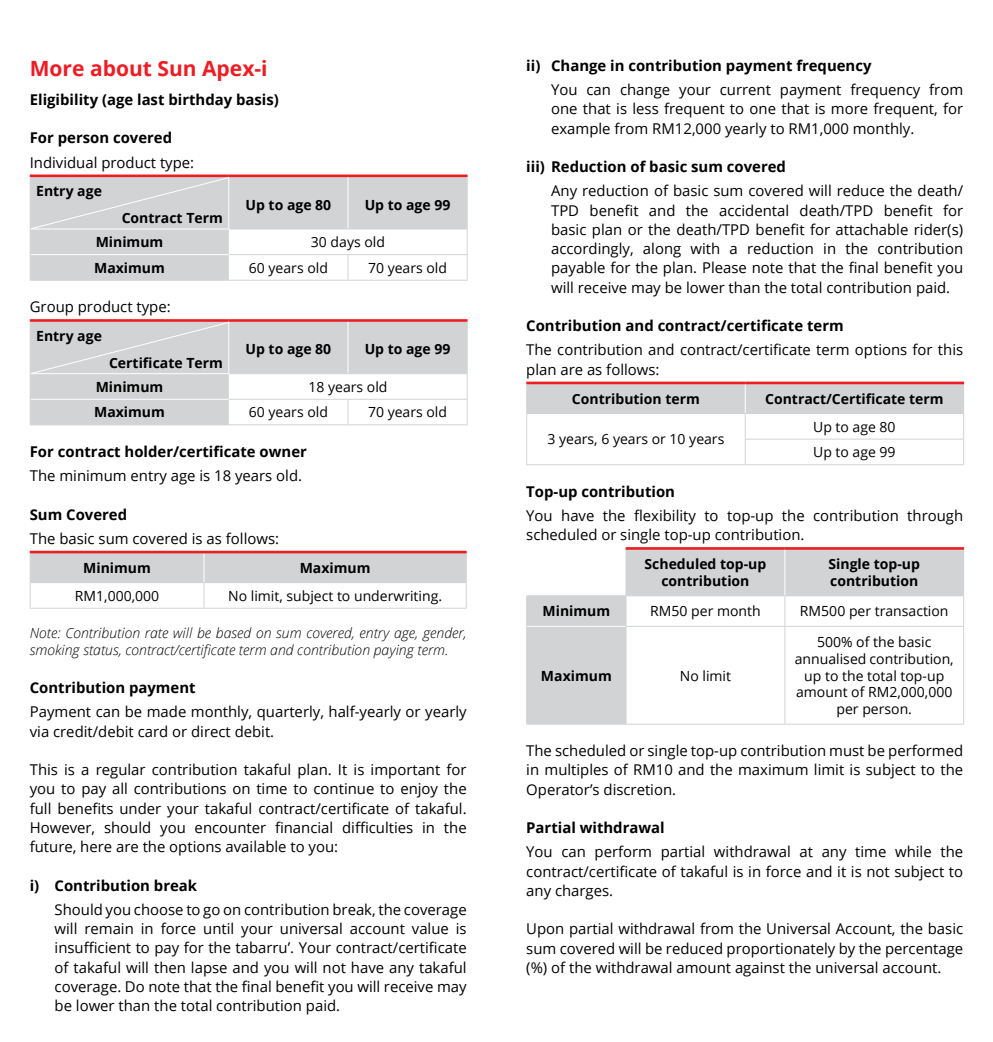
<style>
.page{position:relative;width:993px;height:1042px;background:#fff}
.page>*{position:absolute;margin:0;border:0;box-sizing:border-box;transform-origin:0 0}
.t1{font:700 21px "Open Sans";color:#ed1d24}
.t2{font:14.88px/19.2px "Open Sans";color:#000;text-align:justify}
.t3{font:700 14.88px "Open Sans";color:#000}
.t4{font:14px/16.8px "Open Sans";color:#000}
.t5{font:700 14px/24.2px "Open Sans";color:#000}
.t6{font:italic 300 14px/16.8px "Open Sans";color:#000}
</style>
<div class="page">
<svg style="left:230px;top:177px;width:236px;height:103px;fill:#d1d3d4"></svg>
<hr style="left:30px;top:174px;width:199px;height:3px;background:#ed1d24">
<hr style="left:229px;top:174px;width:119px;height:3px;background:#ed1d24">
<hr style="left:348px;top:174px;width:119px;height:3px;background:#ed1d24">
<svg style="left:347px;top:177px;width:1px;height:52px"></svg>
<hr style="left:229px;top:229px;width:119px;height:1px;background:#d1d3d4">
<hr style="left:348px;top:229px;width:119px;height:1px;background:#d1d3d4">
<hr style="left:229px;top:254px;width:119px;height:1px;background:#d1d3d4">
<hr style="left:348px;top:254px;width:119px;height:1px;background:#d1d3d4">
<svg style="left:347px;top:255px;width:1px;height:25px"></svg>
<hr style="left:229px;top:280px;width:119px;height:1px;background:#d1d3d4">
<hr style="left:348px;top:280px;width:119px;height:1px;background:#d1d3d4">
<hr style="left:30px;top:280px;width:199px;height:1px;background:#d1d3d4">
<svg style="left:466px;top:177px;width:1px;height:103px"></svg>
<svg style="left:230px;top:322px;width:236px;height:102px;fill:#d1d3d4"></svg>
<hr style="left:30px;top:319px;width:199px;height:3px;background:#ed1d24">
<hr style="left:229px;top:319px;width:119px;height:3px;background:#ed1d24">
<hr style="left:348px;top:319px;width:119px;height:3px;background:#ed1d24">
<svg style="left:347px;top:322px;width:1px;height:51px"></svg>
<hr style="left:229px;top:373px;width:119px;height:1px;background:#d1d3d4">
<hr style="left:348px;top:373px;width:119px;height:1px;background:#d1d3d4">
<hr style="left:229px;top:399px;width:119px;height:1px;background:#d1d3d4">
<hr style="left:348px;top:399px;width:119px;height:1px;background:#d1d3d4">
<svg style="left:347px;top:400px;width:1px;height:24px"></svg>
<hr style="left:229px;top:424px;width:119px;height:1px;background:#d1d3d4">
<hr style="left:348px;top:424px;width:119px;height:1px;background:#d1d3d4">
<hr style="left:30px;top:424px;width:199px;height:1px;background:#d1d3d4">
<svg style="left:466px;top:322px;width:1px;height:102px"></svg>
<hr style="left:30px;top:608px;width:174px;height:1px;background:#d1d3d4">
<hr style="left:204px;top:608px;width:262px;height:1px;background:#d1d3d4">
<svg style="left:30px;top:553px;width:436px;height:55px"></svg>
<hr style="left:30px;top:551px;width:174px;height:2px;background:#ed1d24">
<hr style="left:204px;top:551px;width:262px;height:2px;background:#ed1d24">
<div style="left:30px;top:177px;width:200px;height:103px;background:#d1d3d4"></div>
<div style="left:30px;top:321px;width:200px;height:103px;background:#d1d3d4"></div>
<hr style="left:526px;top:464px;width:219px;height:1px;background:#d1d3d4">
<hr style="left:745px;top:464px;width:218px;height:1px;background:#d1d3d4">
<svg style="left:526px;top:384px;width:437px;height:80px"></svg>
<hr style="left:526px;top:382px;width:219px;height:2px;background:#ed1d24">
<hr style="left:745px;top:382px;width:218px;height:2px;background:#ed1d24">
<svg style="left:527px;top:550px;width:435px;height:174px"></svg>
<hr style="left:625px;top:550px;width:1px;height:45px;background:#d1d3d4">
<hr style="left:962px;top:550px;width:1px;height:45px;background:#d1d3d4">
<hr style="left:526px;top:595px;width:99px;height:1px;background:#d1d3d4">
<hr style="left:526px;top:596px;width:1px;height:30px;background:#d1d3d4">
<hr style="left:625px;top:595px;width:159px;height:1px;background:#d1d3d4">
<hr style="left:625px;top:596px;width:1px;height:30px;background:#d1d3d4">
<hr style="left:784px;top:595px;width:179px;height:1px;background:#d1d3d4">
<hr style="left:784px;top:596px;width:1px;height:30px;background:#d1d3d4">
<hr style="left:962px;top:596px;width:1px;height:30px;background:#d1d3d4">
<hr style="left:526px;top:626px;width:1px;height:98px;background:#d1d3d4">
<hr style="left:625px;top:626px;width:159px;height:1px;background:#d1d3d4">
<hr style="left:625px;top:627px;width:1px;height:97px;background:#d1d3d4">
<hr style="left:784px;top:626px;width:179px;height:1px;background:#d1d3d4">
<hr style="left:784px;top:627px;width:1px;height:97px;background:#d1d3d4">
<hr style="left:962px;top:627px;width:1px;height:97px;background:#d1d3d4">
<hr style="left:526px;top:724px;width:99px;height:1px;background:#d1d3d4">
<hr style="left:625px;top:724px;width:159px;height:1px;background:#d1d3d4">
<hr style="left:784px;top:724px;width:179px;height:1px;background:#d1d3d4">
<hr style="left:625px;top:547px;width:159px;height:3px;background:#ed1d24">
<hr style="left:784px;top:547px;width:179px;height:3px;background:#ed1d24">
<hr style="left:784px;top:550px;width:1px;height:45px;background:#fff">
<hr style="left:527px;top:626px;width:98px;height:1px;background:#fff">
<h1 class="t1" style="left:30px;top:53px;width:239px">More about Sun Apex-i</h1>
<p class="t3" style="left:30px;top:89px;width:250px">Eligibility (age last birthday basis)</p>
<p class="t3" style="left:30px;top:127px;width:144px">For person covered</p>
<p class="t2" style="left:30px;top:152px;width:166px">Individual product type:</p>
<p class="t5" style="left:36px;top:179px;width:67px">Entry age</p>
<p class="t5" style="left:245px;top:192px;width:87px">Up to age 80</p>
<p class="t5" style="left:364px;top:192px;width:87px">Up to age 99</p>
<p class="t5" style="left:96px;top:206px;width:129px;text-indent:26px">Contract Term<br>Minimum</p>
<p class="t4" style="left:311px;top:233px;width:75px">30 days old</p>
<p class="t5" style="left:94px;top:255px;width:72px">Maximum</p>
<p class="t4" style="left:249px;top:259px;width:80px">60 years old</p>
<p class="t4" style="left:368px;top:259px;width:80px">70 years old</p>
<p class="t2" style="left:30px;top:297px;width:142px">Group product type:</p>
<p class="t5" style="left:36px;top:324px;width:67px">Entry age</p>
<p class="t5" style="left:245px;top:337px;width:87px">Up to age 80</p>
<p class="t5" style="left:364px;top:337px;width:87px">Up to age 99</p>
<p class="t5" style="left:96px;top:350px;width:129px;text-indent:13px">Certificate Term<br>Minimum</p>
<p class="t4" style="left:308px;top:378px;width:80px">18 years old</p>
<p class="t5" style="left:94px;top:400px;width:72px">Maximum</p>
<p class="t4" style="left:249px;top:403px;width:80px">60 years old</p>
<p class="t4" style="left:368px;top:403px;width:80px">70 years old</p>
<p class="t3" style="left:30px;top:441px;width:278px">For contract holder/certificate owner</p>
<p class="t2" style="left:30px;top:466px;width:274px">The minimum entry age is 18 years old.</p>
<p class="t3" style="left:30px;top:504px;width:99px">Sum Covered</p>
<p class="t2" style="left:30px;top:528px;width:251px">The basic sum covered is as follows:</p>
<p class="t5" style="left:83px;top:555px;width:69px">Minimum</p>
<p class="t5" style="left:299px;top:555px;width:72px">Maximum</p>
<p class="t4" style="left:75px;top:587px;width:86px">RM1,000,000</p>
<p class="t4" style="left:228px;top:587px;width:215px">No limit, subject to underwriting.</p>
<p class="t6" style="left:30px;top:624px;width:438px">Note: Contribution rate will be based on sum covered, entry age, gender, smoking status, contract/certificate term and contribution paying term.</p>
<p class="t3" style="left:30px;top:677px;width:167px">Contribution payment</p>
<p class="t2" style="left:30px;top:702px;width:438px">Payment can be made monthly, quarterly, half-yearly or yearly via credit/debit card or direct debit.</p>
<p class="t2" style="left:30px;top:759px;width:438px">This is a regular contribution takaful plan. It is important for you to pay all contributions on time to continue to enjoy the full benefits under your takaful contract/certificate of takaful.<br>However, should you encounter financial difficulties in the future, here are the options available to you:</p>
<p class="t3" style="left:30px;top:874px;width:169px">i) Contribution break</p>
<p class="t2" style="left:55px;top:899px;width:413px">Should you choose to go on contribution break, the coverage will remain in force until your universal account value is insufficient to pay for the tabarru’. Your contract/certificate of takaful will then lapse and you will not have any takaful coverage. Do note that the final benefit you will receive may be lower than the total contribution paid.</p>
<p class="t3" style="left:526px;top:55px;width:346px">ii) Change in contribution payment frequency</p>
<p class="t2" style="left:551px;top:80px;width:413px">You can change your current payment frequency from one that is less frequent to one that is more frequent, for example from RM12,000 yearly to RM1,000 monthly.</p>
<p class="t3" style="left:526px;top:156px;width:261px">iii) Reduction of basic sum covered</p>
<p class="t2" style="left:551px;top:181px;width:413px">Any reduction of basic sum covered will reduce the death/ TPD benefit and the accidental death/TPD benefit for basic plan or the death/TPD benefit for attachable rider(s) accordingly, along with a reduction in the contribution payable for the plan. Please note that the final benefit you will receive may be lower than the total contribution paid.</p>
<p class="t3" style="left:526px;top:315px;width:319px">Contribution and contract/certificate term</p>
<p class="t2" style="left:526px;top:340px;width:438px">The contribution and contract/certificate term options for this plan are as follows:</p>
<p class="t5" style="left:571px;top:386px;width:129px">Contribution term</p>
<p class="t5" style="left:764px;top:386px;width:180px">Contract/Certificate term</p>
<p class="t4" style="left:547px;top:431px;width:178px">3 years, 6 years or 10 years</p>
<p class="t4" style="left:812px;top:413px;width:84px;line-height:25.6px">Up to age 80<br>Up to age 99</p>
<p class="t3" style="left:526px;top:481px;width:150px">Top-up contribution</p>
<p class="t2" style="left:526px;top:505px;width:438px">You have the flexibility to top-up the contribution through scheduled or single top-up contribution.</p>
<p class="t5" style="left:644px;top:555px;width:123px;line-height:16.8px;text-align:center">Scheduled top-up contribution</p>
<p class="t5" style="left:828px;top:555px;width:93px;line-height:16.8px">Single top-up contribution</p>
<p class="t5" style="left:542px;top:599px;width:69px">Minimum</p>
<p class="t4" style="left:650px;top:602px;width:112px">RM50 per month</p>
<p class="t4" style="left:799px;top:602px;width:150px">RM500 per transaction</p>
<p class="t4" style="left:794px;top:633px;width:160px;text-align:center">500% of the basic annualised contribution, up to the total top-up amount of RM2,000,000 per person.</p>
<p class="t2" style="left:526px;top:741px;width:438px">The scheduled or single top-up contribution must be performed in multiples of RM10 and the maximum limit is subject to the Operator’s discretion.</p>
<p class="t3" style="left:526px;top:817px;width:140px">Partial withdrawal</p>
<p class="t2" style="left:526px;top:842px;width:438px">You can perform partial withdrawal at any time while the contract/certificate of takaful is in force and it is not subject to any charges.</p>
<p class="t2" style="left:526px;top:919px;width:438px">Upon partial withdrawal from the Universal Account, the basic sum covered will be reduced proportionately by the percentage (%) of the withdrawal amount against the universal account.</p>
<p class="t5" style="left:541px;top:663px;width:72px">Maximum</p>
<p class="t4" style="left:679px;top:667px;width:53px">No limit</p>
</div>
